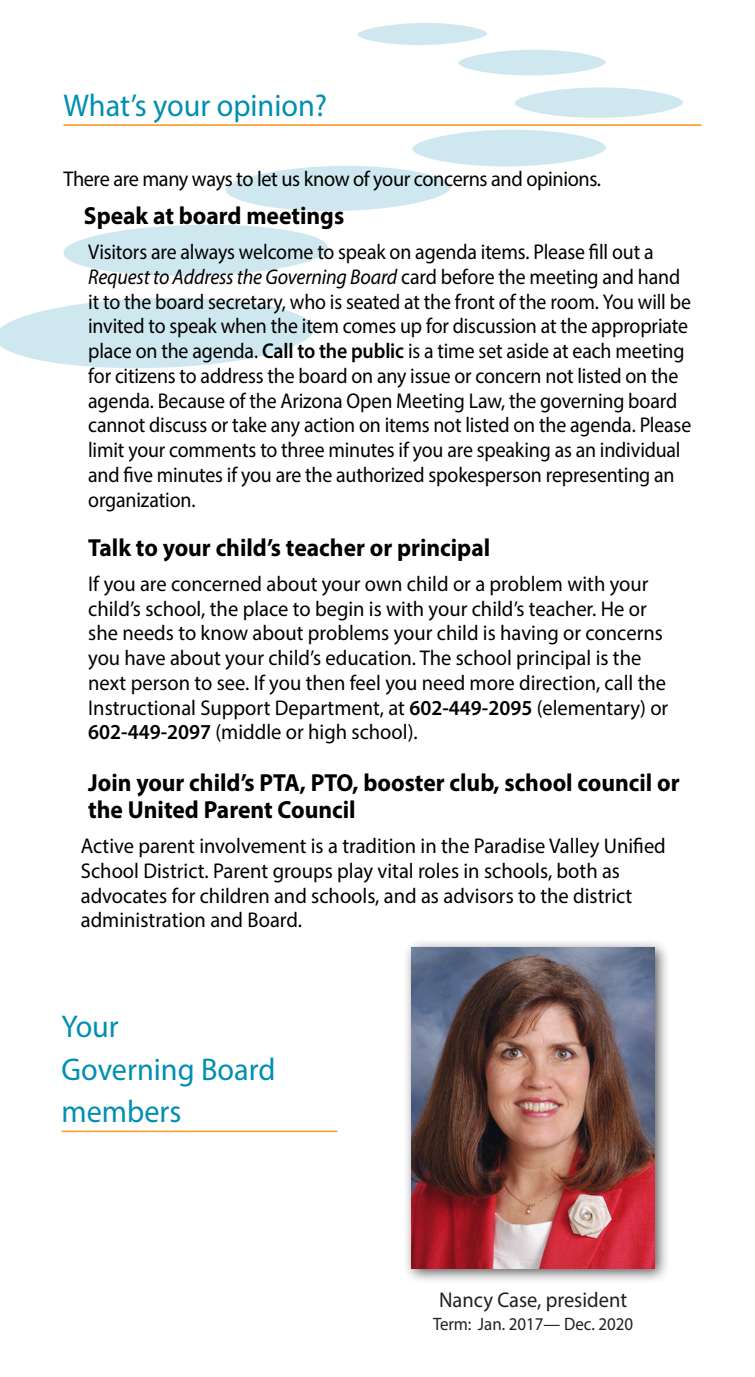
<style>
.page{position:relative;width:755px;height:1377px;background:#fff}
.page>*{position:absolute;margin:0;border:0;box-sizing:border-box;transform-origin:0 0}
.heading{font:31.5px/42.8px "Myriad Pro";color:#008fb1;scale:.96 1}
.bold_text{font:700 24.75px/27px "Myriad Pro";color:#000;scale:.95 1}
.bold_text-2{font:21.38px/24.8px "Myriad Pro";letter-spacing:-.005em;color:#000;scale:.93 1}
.bold_text-3{font:21.38px/24.8px "Myriad Pro";letter-spacing:-.005em;color:#000;scale:.96 1}
.bold_text-4{font:21.38px "Myriad Pro";letter-spacing:-.005em;color:#000;scale:.95 1}
.t1{font:21.38px "Myriad Pro";color:#231f20;scale:.96 1}
.t2{font:18px "Myriad Pro";color:#231f20;scale:.94 1}
.s1{font-style:italic}
.s2{font-weight:600}
</style>
<div class="page">
<div style="left:402px;top:938px;width:268px;height:345px;background:#231f20;opacity:.75"></div>
<img style="left:412px;top:948px;width:243px;height:320px">
<svg style="left:0;top:298px;width:314px;height:70px"></svg>
<svg style="left:63px;top:225px;width:265px;height:51px"></svg>
<svg style="left:225px;top:130px;width:381px;height:81px"></svg>
<svg style="left:515px;top:87px;width:168px;height:31px"></svg>
<svg style="left:357px;top:23px;width:249px;height:52px"></svg>
<hr style="left:63px;top:124px;width:638px;height:2px;background:#f9a032">
<hr style="left:62px;top:1131px;width:275px;height:1px;background:#f9a032">
<p class="heading" style="left:63px;top:84px;width:276px">What’s your opinion?</p>
<p class="bold_text-4" style="left:63px;top:166px;width:567px">There are many ways to let us know of your concerns and opinions.</p>
<p class="bold_text" style="left:84px;top:202px;width:275px">Speak at board meetings</p>
<p class="bold_text-2" style="left:88px;top:239px;width:650px">Visitors are always welcome to speak on agenda items. Please fill out a <span class="s1">Request to Address the Governing Board</span> card before the meeting and hand it to the board secretary, who is seated at the front of the room. You will be invited to speak when the item comes up for discussion at the appropriate place on the agenda. <span class="s2">Call to the public</span> is a time set aside at each meeting for citizens to address the board on any issue or concern not listed on the agenda. Because of the Arizona Open Meeting Law, the governing board cannot discuss or take any action on items not listed on the agenda. Please limit your comments to three minutes if you are speaking as an individual and five minutes if you are the authorized spokesperson representing an organization.</p>
<p class="bold_text" style="left:88px;top:533px;width:425px">Talk to your child’s teacher or principal</p>
<p class="bold_text-3" style="left:88px;top:571px;width:606px">If you are concerned about your own child or a problem with your child’s school, the place to begin is with your child’s teacher. He or she needs to know about problems your child is having or concerns you have about your child’s education. The school principal is the next person to see. If you then feel you need more direction, call the Instructional Support Department, at <span class="s2">602-449-2095</span> (elementary) or <span class="s2">602-449-2097</span> (middle or high school).</p>
<p class="bold_text" style="left:88px;top:769px;width:624px">Join your child’s PTA, PTO, booster club, school council or the United Parent Council</p>
<p class="bold_text-3" style="left:81px;top:833px;width:611px">Active parent involvement is a tradition in the Paradise Valley Unified School District. Parent groups play vital roles in schools, both as advocates for children and schools, and as advisors to the district administration and Board.</p>
<p class="heading" style="left:62px;top:1004px;width:224px">Your<br>Governing Board members</p>
<p class="t1" style="left:439px;top:1286px;width:197px">Nancy Case, president</p>
<p class="t2" style="left:433px;top:1313px;width:214px">Term: Jan. 2017— Dec. 2020</p>
</div>
